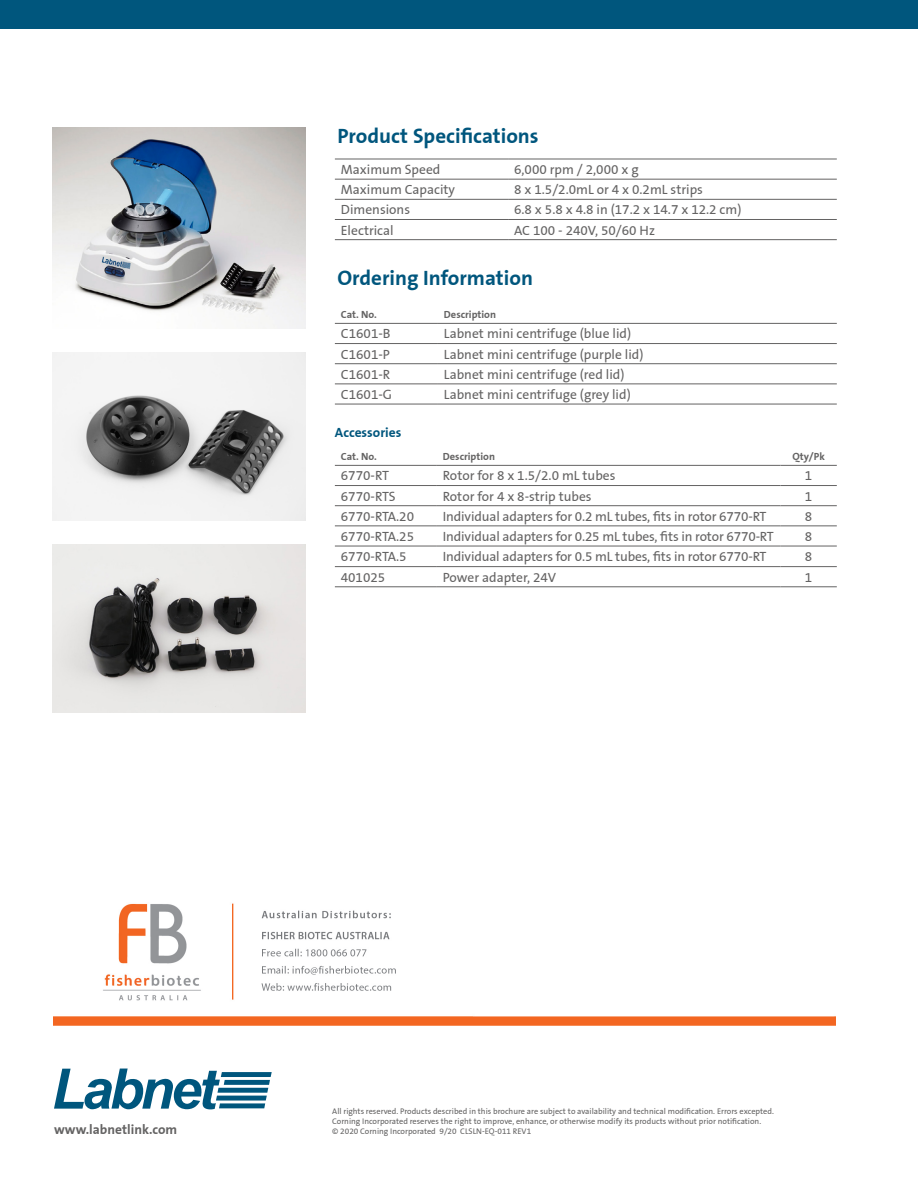
<style>
.page{position:relative;width:918px;height:1188px;background:#fff}
.page>*{position:absolute;margin:0;border:0;box-sizing:border-box;transform-origin:0 0}
.t1{font:700 21px "Corning Sans";color:#00567d}
.t2{font:13.5px "Corning Sans";color:#646363}
.t3{font:700 13.5px "Corning Sans";color:#646363}
.t4{font:700 13.5px "Corning Sans";color:#00567d}
.t5{font:700 10.5px "Corning Sans";color:#646363}
.t6{font:8.25px/9.9px "Corning Sans";color:#646363}
</style>
<div class="page">
<div style="left:0;top:0;width:918px;height:29px;background:#00567d"></div>
<hr style="left:335px;top:323px;width:103px;height:1px;background:#646363">
<hr style="left:438px;top:323px;width:399px;height:1px;background:#646363">
<hr style="left:335px;top:343px;width:103px;height:1px;background:#646363">
<hr style="left:438px;top:343px;width:399px;height:1px;background:#646363">
<hr style="left:335px;top:363px;width:103px;height:1px;background:#646363">
<hr style="left:438px;top:363px;width:399px;height:1px;background:#646363">
<hr style="left:335px;top:384px;width:103px;height:1px;background:#646363">
<hr style="left:438px;top:384px;width:399px;height:1px;background:#646363">
<hr style="left:335px;top:404px;width:103px;height:1px;background:#646363">
<hr style="left:438px;top:404px;width:399px;height:1px;background:#646363">
<hr style="left:335px;top:465px;width:102px;height:1px;background:#646363">
<hr style="left:437px;top:465px;width:343px;height:1px;background:#646363">
<hr style="left:780px;top:465px;width:57px;height:1px;background:#646363">
<hr style="left:335px;top:485px;width:102px;height:1px;background:#646363">
<hr style="left:437px;top:485px;width:343px;height:1px;background:#646363">
<hr style="left:780px;top:485px;width:57px;height:1px;background:#646363">
<hr style="left:335px;top:505px;width:102px;height:1px;background:#646363">
<hr style="left:437px;top:505px;width:343px;height:1px;background:#646363">
<hr style="left:780px;top:505px;width:57px;height:1px;background:#646363">
<hr style="left:335px;top:525px;width:102px;height:1px;background:#646363">
<hr style="left:437px;top:525px;width:343px;height:1px;background:#646363">
<hr style="left:780px;top:525px;width:57px;height:1px;background:#646363">
<hr style="left:335px;top:546px;width:102px;height:1px;background:#646363">
<hr style="left:437px;top:546px;width:343px;height:1px;background:#646363">
<hr style="left:780px;top:546px;width:57px;height:1px;background:#646363">
<hr style="left:335px;top:566px;width:102px;height:1px;background:#646363">
<hr style="left:437px;top:566px;width:343px;height:1px;background:#646363">
<hr style="left:780px;top:566px;width:57px;height:1px;background:#646363">
<hr style="left:335px;top:586px;width:102px;height:1px;background:#646363">
<hr style="left:437px;top:586px;width:343px;height:1px;background:#646363">
<hr style="left:780px;top:586px;width:57px;height:1px;background:#646363">
<svg style="left:53px;top:128px;width:252px;height:201px"></svg>
<img style="left:53px;top:352px;width:252px;height:169px">
<hr style="left:335px;top:159px;width:173px;height:1px;background:#646363">
<hr style="left:508px;top:159px;width:329px;height:1px;background:#646363">
<hr style="left:335px;top:179px;width:173px;height:1px;background:#646363">
<hr style="left:508px;top:179px;width:329px;height:1px;background:#646363">
<hr style="left:335px;top:199px;width:173px;height:1px;background:#646363">
<hr style="left:508px;top:199px;width:329px;height:1px;background:#646363">
<hr style="left:335px;top:219px;width:173px;height:1px;background:#646363">
<hr style="left:508px;top:219px;width:329px;height:1px;background:#646363">
<hr style="left:335px;top:239px;width:173px;height:1px;background:#646363">
<hr style="left:508px;top:239px;width:329px;height:1px;background:#646363">
<img style="left:53px;top:544px;width:252px;height:169px">
<svg style="left:54px;top:1069px;width:218px;height:40px"></svg>
<img style="left:53px;top:903px;width:783px;height:123px">
<h1 class="t1" style="left:337px;top:124px;width:203px">Product Specifications</h1>
<p class="t2" style="left:341px;top:162px;width:101px">Maximum Speed</p>
<p class="t2" style="left:514px;top:162px;width:126px">6,000 rpm / 2,000 x g</p>
<p class="t2" style="left:341px;top:182px;width:116px">Maximum Capacity</p>
<p class="t2" style="left:514px;top:182px;width:190px">8 x 1.5/2.0mL or 4 x 0.2mL strips</p>
<p class="t2" style="left:341px;top:202px;width:71px">Dimensions</p>
<p class="t2" style="left:514px;top:202px;width:229px">6.8 x 5.8 x 4.8 in (17.2 x 14.7 x 12.2 cm)</p>
<p class="t2" style="left:341px;top:222px;width:54px">Electrical</p>
<p class="t2" style="left:514px;top:222px;width:142px">AC 100 - 240V, 50/60 Hz</p>
<h1 class="t1" style="left:337px;top:266px;width:197px">Ordering Information</h1>
<p class="t5" style="left:341px;top:309px;width:37px">Cat. No.</p>
<p class="t5" style="left:444px;top:309px;width:54px">Description</p>
<p class="t2" style="left:341px;top:326px;width:51px">C1601-B</p>
<p class="t2" style="left:444px;top:326px;width:189px">Labnet mini centrifuge (blue lid)</p>
<p class="t2" style="left:341px;top:346px;width:51px">C1601-P</p>
<p class="t2" style="left:444px;top:346px;width:201px">Labnet mini centrifuge (purple lid)</p>
<p class="t2" style="left:341px;top:366px;width:51px">C1601-R</p>
<p class="t2" style="left:444px;top:366px;width:182px">Labnet mini centrifuge (red lid)</p>
<p class="t2" style="left:341px;top:386px;width:53px">C1601-G</p>
<p class="t2" style="left:444px;top:386px;width:188px">Labnet mini centrifuge (grey lid)</p>
<p class="t4" style="left:335px;top:424px;width:68px">Accessories</p>
<p class="t5" style="left:341px;top:451px;width:37px">Cat. No.</p>
<p class="t5" style="left:443px;top:451px;width:54px">Description</p>
<p class="t5" style="left:792px;top:451px;width:34px">Qty/Pk</p>
<p class="t2" style="left:341px;top:468px;width:50px">6770-RT</p>
<p class="t2" style="left:443px;top:468px;width:174px">Rotor for 8 x 1.5/2.0 mL tubes</p>
<p class="t2" style="left:805px;top:468px;width:9px">1</p>
<p class="t2" style="left:341px;top:488px;width:56px">6770-RTS</p>
<p class="t2" style="left:443px;top:488px;width:150px">Rotor for 4 x 8-strip tubes</p>
<p class="t2" style="left:805px;top:488px;width:9px">1</p>
<p class="t2" style="left:341px;top:508px;width:75px">6770-RTA.20</p>
<p class="t2" style="left:443px;top:508px;width:325px">Individual adapters for 0.2 mL tubes, fits in rotor 6770-RT</p>
<p class="t2" style="left:805px;top:508px;width:9px">8</p>
<p class="t2" style="left:341px;top:528px;width:75px">6770-RTA.25</p>
<p class="t2" style="left:443px;top:528px;width:333px">Individual adapters for 0.25 mL tubes, fits in rotor 6770-RT</p>
<p class="t2" style="left:805px;top:528px;width:9px">8</p>
<p class="t2" style="left:341px;top:549px;width:67px">6770-RTA.5</p>
<p class="t2" style="left:443px;top:549px;width:325px">Individual adapters for 0.5 mL tubes, fits in rotor 6770-RT</p>
<p class="t2" style="left:805px;top:549px;width:9px">8</p>
<p class="t2" style="left:341px;top:569px;width:46px">401025</p>
<p class="t2" style="left:443px;top:569px;width:115px">Power adapter, 24V</p>
<p class="t2" style="left:805px;top:569px;width:9px">1</p>
<p class="t6" style="left:332px;top:1106px;width:443px">All rights reserved. Products described in this brochure are subject to availability and technical modification. Errors excepted.<br>Corning Incorporated reserves the right to improve, enhance, or otherwise modify its products without prior notification.</p>
<p class="t3" style="left:54px;top:1122px;width:125px">www.labnetlink.com</p>
<p class="t6" style="left:332px;top:1126px;width:200px">© 2020 Corning Incorporated 9/20 CLSLN-EQ-011 REV1</p>
</div>
